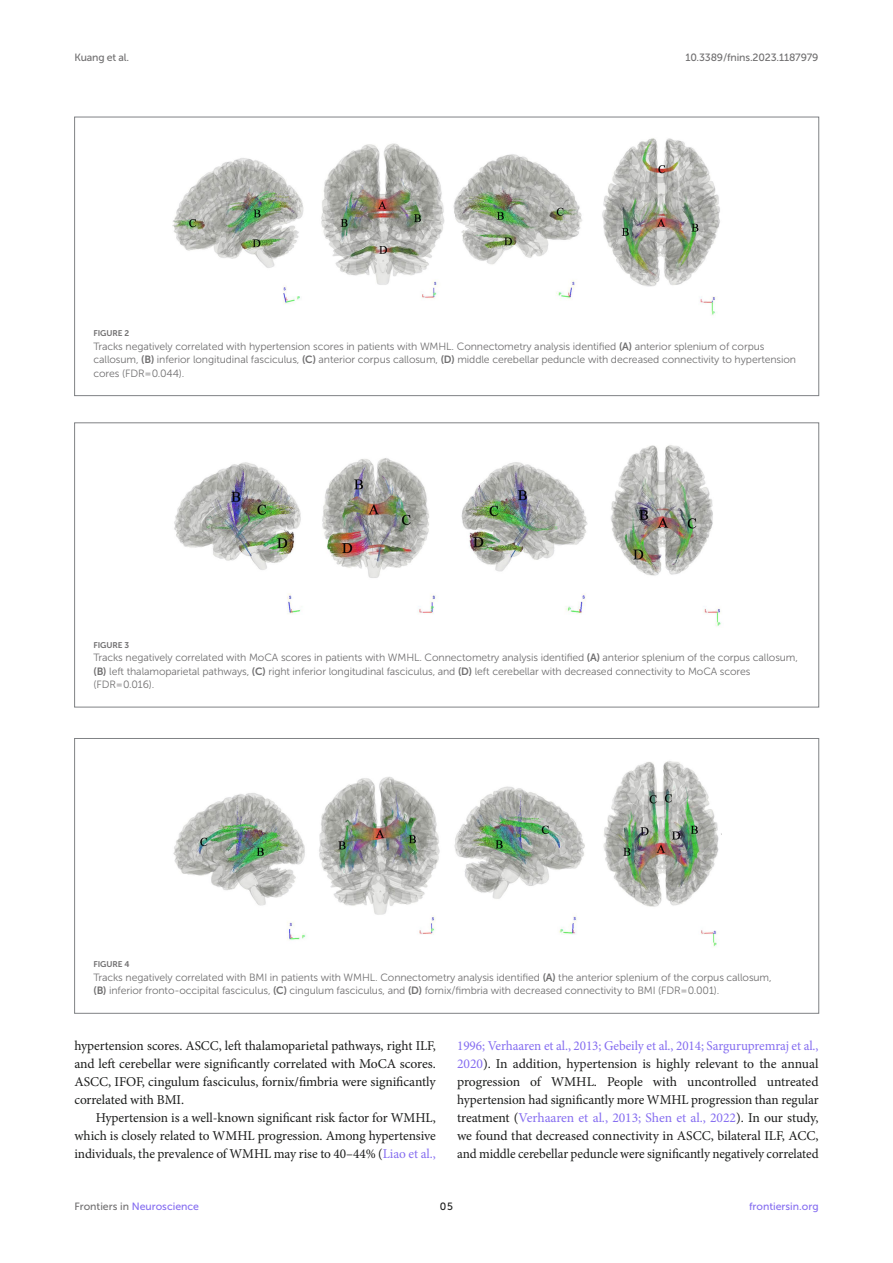
<style>
.page{position:relative;width:893px;height:1263px;background:#fff}
.page>*{position:absolute;margin:0;border:0;box-sizing:border-box;transform-origin:0 0}
.TEXT{font:13.5px/18px "Minion Pro";letter-spacing:-.005em;color:#1b1c1b;text-align:justify}
.TEXT_FLUSH{font:13.5px/18px "Minion Pro";letter-spacing:-.005em;color:#1b1c1b;text-align:justify}
.FIG_LEG{font:10.5px/13.5px "Museo Sans 300";letter-spacing:-.01em;color:#706f70}
.t1{font:10.5px "Museo Sans 500";color:#856df0}
.t2{font:10.5px "Museo Sans 500";letter-spacing:-.015em;color:#706f70}
.t3{font:10.5px "Museo Sans 500";color:#1b1c1b}
.FIG_HD{font:8.25px "Museo Sans 700";letter-spacing:-.01em;color:#706f70}
.s1{font-family:"Museo Sans 700"}
.s2{color:#856df0}
.s3{color:#706f70}
</style>
<div class="page">
<img style="left:172px;top:138px;width:548px;height:178px">
<img style="left:174px;top:445px;width:547px;height:182px">
<img style="left:173px;top:761px;width:549px;height:186px">
<p class="t2" style="left:74px;top:51px;width:56px">Kuang et al.</p>
<p class="t2" style="left:685px;top:51px;width:135px">10.3389/fnins.2023.1187979</p>
<p class="FIG_HD" style="left:94px;top:329px;width:37px">FIGURE 2</p>
<p class="FIG_LEG" style="left:94px;top:339px;width:704px">Tracks negatively correlated with hypertension scores in patients with WMHL. Connectometry analysis identified <span class="s1">(A)</span> anterior splenium of corpus callosum, <span class="s1">(B)</span> inferior longitudinal fasciculus, <span class="s1">(C)</span> anterior corpus callosum, <span class="s1">(D)</span> middle cerebellar peduncle with decreased connectivity to hypertension cores (FDR = 0.044).</p>
<p class="FIG_HD" style="left:94px;top:640px;width:37px">FIGURE 3</p>
<p class="FIG_LEG" style="left:94px;top:651px;width:706px">Tracks negatively correlated with MoCA scores in patients with WMHL. Connectometry analysis identified <span class="s1">(A)</span> anterior splenium of the corpus callosum, <span class="s1">(B)</span> left thalamoparietal pathways, <span class="s1">(C)</span> right inferior longitudinal fasciculus, and <span class="s1">(D)</span> left cerebellar with decreased connectivity to MoCA scores<br>(FDR = 0.016).</p>
<p class="FIG_HD" style="left:94px;top:960px;width:37px">FIGURE 4</p>
<p class="FIG_LEG" style="left:94px;top:970px;width:680px">Tracks negatively correlated with BMI in patients with WMHL. Connectometry analysis identified <span class="s1">(A)</span> the anterior splenium of the corpus callosum, <span class="s1">(B)</span> inferior fronto-occipital fasciculus, <span class="s1">(C)</span> cingulum fasciculus, and <span class="s1">(D)</span> fornix/fimbria with decreased connectivity to BMI (FDR = 0.001).</p>
<p class="TEXT_FLUSH" style="left:74px;top:1037px;width:363px">hypertension scores. ASCC, left thalamoparietal pathways, right ILF, and left cerebellar were significantly correlated with MoCA scores.<br>ASCC, IFOF, cingulum fasciculus, fornix/fimbria were significantly correlated with BMI.</p>
<p class="TEXT" style="left:74px;top:1109px;width:363px;text-indent:21px">Hypertension is a well-known significant risk factor for WMHL, which is closely related to WMHL progression. Among hypertensive individuals, the prevalence of WMHL may rise to 40–44% (<span class="s2">Liao et al.,</span></p>
<p class="TEXT" style="left:457px;top:1037px;width:363px"><span class="s2">1996; Verhaaren et al., 2013; Gebeily et al., 2014; Sargurupremraj et al., 2020</span>). In addition, hypertension is highly relevant to the annual progression of WMHL. People with uncontrolled untreated hypertension had significantly more WMHL progression than regular treatment (<span class="s2">Verhaaren et al., 2013; Shen et al., 2022</span>). In our study, we found that decreased connectivity in ASCC, bilateral ILF, ACC, and middle cerebellar peduncle were significantly negatively correlated</p>
<p class="t1" style="left:74px;top:1200px;width:126px"><span class="s3">Frontiers in</span> Neuroscience</p>
<p class="t3" style="left:440px;top:1200px;width:14px">05</p>
<p class="t1" style="left:749px;top:1200px;width:71px">frontiersin.org</p>
</div>
